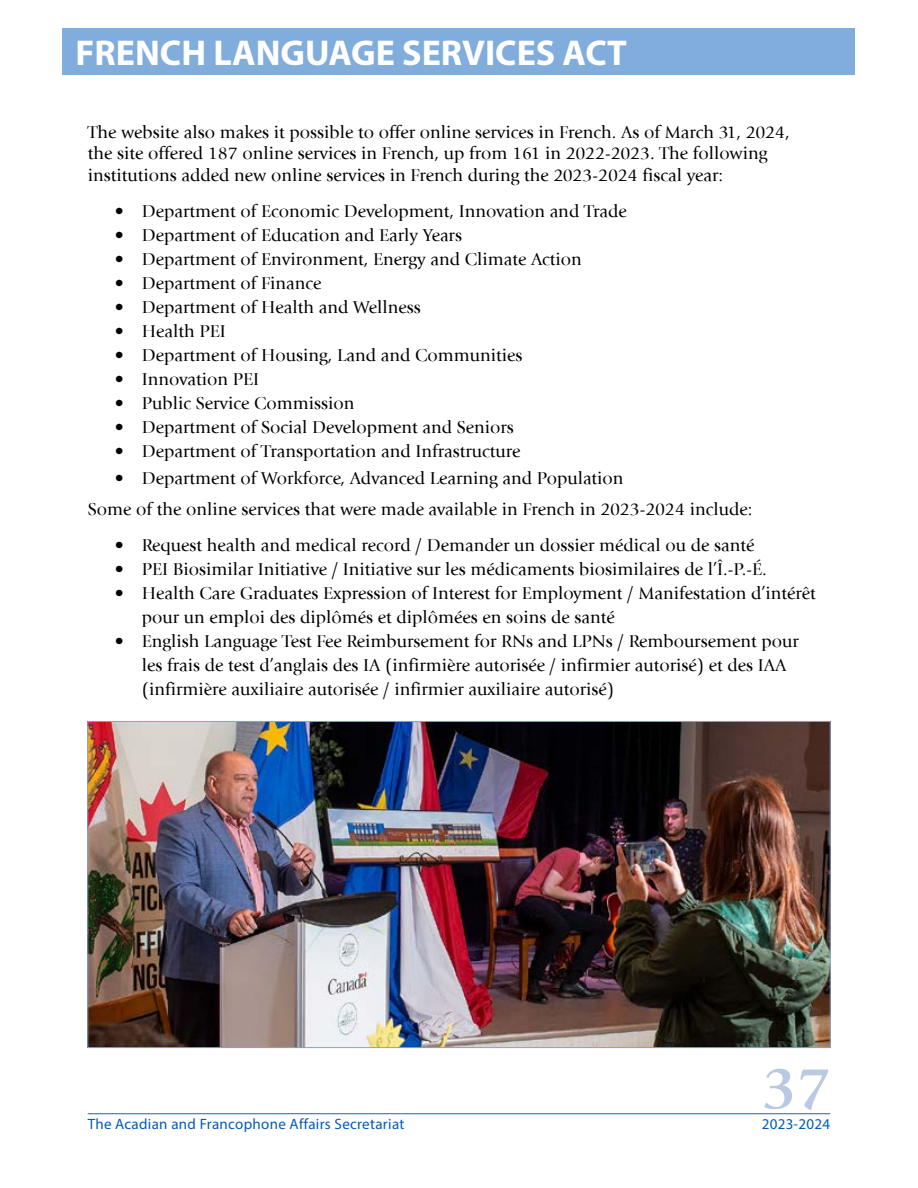
<style>
.page{position:relative;width:918px;height:1188px;background:#fff}
.page>*{position:absolute;margin:0;border:0;box-sizing:border-box;transform-origin:0 0}
.t1{font:700 61.5px "Giovanni Std";color:#b9c9e2}
.t2{font:700 36px "Myriad Pro";color:#fff}
.t3{font:18px/24px "Giovanni";color:#000}
.t4{font:15px "Myriad Pro";letter-spacing:.02em;color:#005cb9}
</style>
<div class="page">
<hr style="left:88px;top:1113px;width:742px;height:1px;background:#365f91">
<div style="left:63px;top:28px;width:792px;height:47px;background:#80addc"></div>
<img style="left:89px;top:723px;width:740px;height:323px">
<h2 class="t2" style="left:76px;top:29px;width:553px">FRENCH LANGUAGE SERVICES ACT</h2>
<p class="t3" style="left:88px;top:121px;width:704px;line-height:21.6px">The website also makes it possible to offer online services in French. As of March 31, 2024, the site offered 187 online services in French, up from 161 in 2022-2023. The following institutions added new online services in French during the 2023-2024 fiscal year:</p>
<p class="t3" style="left:115px;top:199px;width:514px">• Department of Economic Development, Innovation and Trade</p>
<p class="t3" style="left:115px;top:223px;width:349px">• Department of Education and Early Years</p>
<p class="t3" style="left:115px;top:247px;width:468px">• Department of Environment, Energy and Climate Action</p>
<p class="t3" style="left:115px;top:271px;width:208px">• Department of Finance</p>
<p class="t3" style="left:115px;top:295px;width:307px">• Department of Health and Wellness</p>
<p class="t3" style="left:115px;top:319px;width:112px">• Health PEI</p>
<p class="t3" style="left:115px;top:343px;width:409px">• Department of Housing, Land and Communities</p>
<p class="t3" style="left:115px;top:367px;width:146px">• Innovation PEI</p>
<p class="t3" style="left:115px;top:391px;width:241px">• Public Service Commission</p>
<p class="t3" style="left:115px;top:415px;width:400px">• Department of Social Development and Seniors</p>
<p class="t3" style="left:115px;top:439px;width:407px">• Department of Transportation and Infrastructure</p>
<p class="t3" style="left:88px;top:463px;width:666px;line-height:31.3px;text-indent:27px">• Department of Workforce, Advanced Learning and Population<br>Some of the online services that were made available in French in 2023-2024 include:</p>
<p class="t3" style="left:115px;top:534px;width:641px">• Request health and medical record / Demander un dossier médical ou de santé</p>
<p class="t3" style="left:115px;top:558px;width:654px">• PEI Biosimilar Initiative / Initiative sur les médicaments biosimilaires de l’Î.-P.-É.</p>
<p class="t3" style="left:142px;top:582px;width:676px;text-indent:-27px">• Health Care Graduates Expression of Interest for Employment / Manifestation d’intérêt pour un emploi des diplômés et diplômées en soins de santé</p>
<p class="t3" style="left:142px;top:630px;width:658px;text-indent:-27px">• English Language Test Fee Reimbursement for RNs and LPNs / Remboursement pour les frais de test d’anglais des IA (infirmière autorisée / infirmier autorisé) et des IAA (infirmière auxiliaire autorisée / infirmier auxiliaire autorisé)</p>
<h1 class="t1" style="left:762px;top:1052px;width:70px">37</h1>
<p class="t4" style="left:88px;top:1115px;width:318px">The Acadian and Francophone Affairs Secretariat</p>
<p class="t4" style="left:762px;top:1115px;width:70px">2023-2024</p>
</div>
